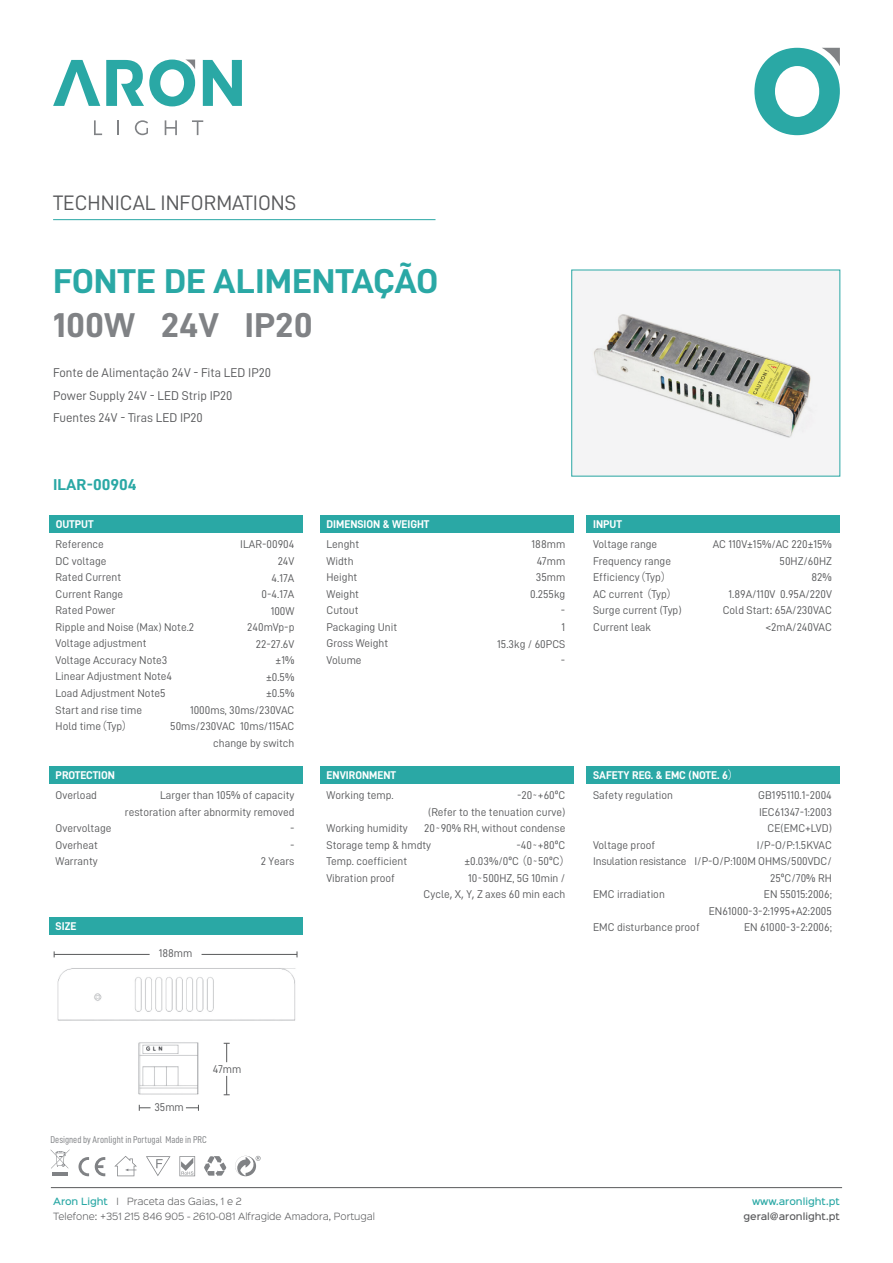
<style>
.page{position:relative;width:893px;height:1263px;background:#fff}
.page>*{position:absolute;margin:0;border:0;box-sizing:border-box;transform-origin:0 0}
.t1{font:34.5px "D DIN Bold";color:#2aa8a5;scale:1.08 1}
.t2{font:34.5px "D DIN Bold";color:#808285;scale:1.08 1}
.t3{font:21px "D DIN";color:#58595b}
.t4{font:15.75px "D DIN Bold";color:#2aa8a5;scale:1.08 1}
.t5{font:12.75px/22.5px "D DIN";color:#58595b}
.t6{font:11.25px/16.5px "D DIN";color:#58595b}
.t7{font:11.25px "D DIN Bold";color:#fff}
.t8{font:11.25px/16.5px "D DIN";letter-spacing:-.02em;color:#58595b}
.t9{font:9.9px "D DIN Condensed";color:#808285}
.t10{font:300 9px/15px "Sinkin Sans 300";color:#58595b}
.t11{font:500 9px "Sinkin Sans 500";color:#58595b}
.t12{font:500 9px "Sinkin Sans 500";color:#2aa8a5}
.s1{font-family:"Koz Go Pr 6 N"}
.s2{font-family:"Sinkin Sans 500";font-weight:500;color:#2aa8a5}
</style>
<div class="page">
<svg style="left:203px;top:60px;width:39px;height:46px"></svg>
<svg style="left:53px;top:60px;width:47px;height:46px"></svg>
<svg style="left:106px;top:60px;width:89px;height:46px"></svg>
<svg style="left:94px;top:120px;width:8px;height:15px"></svg>
<svg style="left:117px;top:120px;width:2px;height:15px"></svg>
<svg style="left:135px;top:120px;width:13px;height:15px"></svg>
<svg style="left:165px;top:120px;width:12px;height:15px"></svg>
<svg style="left:192px;top:120px;width:11px;height:15px"></svg>
<hr style="left:53px;top:219px;width:382px;height:1px;background:#2aa8a5">
<svg style="left:754px;top:48px;width:86px;height:87px"></svg>
<hr style="left:51px;top:1187px;width:791px;height:1px;background:#58595b">
<svg style="left:179px;top:1156px;width:16px;height:20px"></svg>
<svg style="left:146px;top:1156px;width:25px;height:20px"></svg>
<svg style="left:204px;top:1156px;width:22px;height:20px"></svg>
<svg style="left:114px;top:1156px;width:23px;height:20px"></svg>
<svg style="left:78px;top:1157px;width:11px;height:19px"></svg>
<svg style="left:95px;top:1157px;width:10px;height:19px"></svg>
<hr style="left:52px;top:1172px;width:16px;height:4px;background:#808285">
<svg style="left:51px;top:1149px;width:19px;height:19px"></svg>
<svg style="left:235px;top:1156px;width:26px;height:20px"></svg>
<img style="left:57px;top:968px;width:239px;height:140px">
<div style="left:572px;top:270px;width:268px;height:206px;background:#f4f4f5"></div>
<div style="left:49px;top:515px;width:253px;height:17px;background:#2aa8a5"></div>
<div style="left:320px;top:515px;width:253px;height:17px;background:#2aa8a5"></div>
<div style="left:586px;top:515px;width:254px;height:17px;background:#2aa8a5"></div>
<div style="left:49px;top:918px;width:253px;height:17px;background:#2aa8a5"></div>
<div style="left:49px;top:766px;width:253px;height:17px;background:#2aa8a5"></div>
<div style="left:320px;top:766px;width:253px;height:17px;background:#2aa8a5"></div>
<div style="left:586px;top:766px;width:254px;height:17px;background:#2aa8a5"></div>
<hr style="left:202px;top:954px;width:95px;height:1px;background:#58595b">
<hr style="left:54px;top:954px;width:96px;height:1px;background:#58595b">
<svg style="left:224px;top:1076px;width:6px;height:19px"></svg>
<svg style="left:224px;top:1043px;width:6px;height:19px"></svg>
<svg style="left:139px;top:1105px;width:12px;height:6px"></svg>
<svg style="left:186px;top:1105px;width:13px;height:6px"></svg>
<img style="left:594px;top:314px;width:217px;height:124px">
<h2 class="t3" style="left:53px;top:191px;width:245px">TECHNICAL INFORMATIONS</h2>
<h1 class="t1" style="left:53px;top:262px;width:358px">FONTE DE ALIMENTAÇÃO</h1>
<h1 class="t2" style="left:53px;top:306px;width:242px">100W 24V IP20</h1>
<p class="t5" style="left:53px;top:361px;width:219px">Fonte de Alimentação 24V - Fita LED IP20<br>Power Supply 24V - LED Strip IP20<br>Fuentes 24V - Tiras LED IP20</p>
<h3 class="t4" style="left:53px;top:476px;width:79px">ILAR-00904</h3>
<p class="t7" style="left:56px;top:518px;width:40px">OUTPUT</p>
<p class="t7" style="left:327px;top:518px;width:104px">DIMENSION &amp; WEIGHT</p>
<p class="t7" style="left:593px;top:518px;width:30px">INPUT</p>
<p class="t6" style="left:170px;top:536px;width:126px;text-align:right">ILAR-00904<br>24V<br>4.17A<br>0-4.17A<br>100W<br>240mVp-p<br>22-27.6V<br>±1%<br>±0.5%<br>±0.5%<br>1000ms, 30ms/230VAC<br>50ms/230VAC 10ms/115AC change by switch</p>
<p class="t6" style="left:327px;top:536px;width:72px">Lenght<br>Width<br>Height<br>Weight<br>Cutout<br>Packaging Unit<br>Gross Weight<br>Volume</p>
<p class="t6" style="left:497px;top:536px;width:70px;text-align:right">188mm<br>47mm<br>35mm<br>0.255kg<br>-<br>1<br>15.3kg / 60PCS -</p>
<p class="t6" style="left:593px;top:536px;width:90px">Voltage range<br>Frequency range<br>Efficiency<span class="s1">（</span>Typ<span class="s1">）<br></span>AC current <span class="s1">（</span>Typ<span class="s1">）<br></span>Surge current (Typ)<br>Current leak</p>
<p class="t6" style="left:713px;top:536px;width:121px;text-align:right">AC 110V±15%/AC 220±15%<br>50HZ/60HZ<br>82%<br>1.89A/110V 0.95A/220V<br>Cold Start<span class="s1">:</span> 65A/230VAC &lt;2mA/240VAC</p>
<p class="t6" style="left:56px;top:536px;width:140px">Reference<br>DC voltage<br>Rated Current<br>Current Range<br>Rated Power<br>Ripple and Noise (Max) Note.2<br>Voltage adjustment<br>Voltage Accuracy Note3<br>Linear Adjustment Note4<br>Load Adjustment Note5<br>Start and rise time<br>Hold time<span class="s1">（</span>Typ<span class="s1">）</span></p>
<p class="t7" style="left:56px;top:768px;width:61px">PROTECTION</p>
<p class="t7" style="left:327px;top:768px;width:71px">ENVIRONMENT</p>
<p class="t7" style="left:593px;top:768px;width:147px">SAFETY REG. &amp; EMC (NOTE. 6<span class="s1">）</span></p>
<p class="t6" style="left:56px;top:787px;width:43px">Overload</p>
<p class="t6" style="left:56px;top:820px;width:57px">Overvoltage<br>Overheat<br>Warranty</p>
<p class="t7" style="left:56px;top:920px;width:22px">SIZE</p>
<p class="t6" style="left:517px;top:787px;width:50px">-20˜+60ºC</p>
<p class="t6" style="left:428px;top:803px;width:139px">(Refer to the tenuation curve)</p>
<p class="t6" style="left:424px;top:820px;width:143px">20˜90% RH, without condense</p>
<p class="t6" style="left:516px;top:836px;width:50px">-40˜+80ºC</p>
<p class="t6" style="left:464px;top:853px;width:108px">±0.03%/0ºC <span class="s1">（</span>0˜50ºC<span class="s1">）</span></p>
<p class="t6" style="left:468px;top:869px;width:99px">10˜500HZ, 5G 10min /</p>
<p class="t6" style="left:424px;top:886px;width:143px">Cycle<span class="s1">,</span> X<span class="s1">,</span> Y<span class="s1">,</span> Z axes 60 min each</p>
<p class="t6" style="left:125px;top:787px;width:171px;text-align:right">Larger than 105% of capacity restoration after abnormity removed -<br>-<br>2 Years</p>
<p class="t6" style="left:327px;top:787px;width:69px">Working temp.</p>
<p class="t6" style="left:327px;top:820px;width:106px">Working humidity<br>Storage temp &amp; hmdty<br>Temp. coefficient<br>Vibration proof</p>
<p class="t6" style="left:159px;top:945px;width:35px">188mm</p>
<p class="t6" style="left:694px;top:787px;width:139px;text-align:right">GB195110.1-2004<br>IEC61347-1:2003<br>CE(EMC+LVD)<br>I/P-O/P:1.5KVAC<br>I/P-O/P:100M OHMS/500VDC/<br>25ºC/70% RH<br>EN 55015:2006;<br>EN61000-3-2:1995+A2:2005<br>EN 61000-3-2:2006;</p>
<p class="t6" style="left:593px;top:787px;width:82px">Safety regulation</p>
<p class="t8" style="left:593px;top:836px;width:95px">Voltage proof<br>Insulation resistance</p>
<p class="t6" style="left:593px;top:886px;width:73px">EMC irradiation</p>
<p class="t6" style="left:593px;top:919px;width:108px">EMC disturbance proof</p>
<p class="t6" style="left:154px;top:1098px;width:31px">35mm</p>
<p class="t6" style="left:213px;top:1060px;width:30px">47mm</p>
<p class="t9" style="left:51px;top:1134px;width:158px">Designed by Aronlight in Portugal Made in PRC</p>
<p class="t10" style="left:53px;top:1193px;width:323px"><span class="s2">Aron Light</span> I Praceta das Gaias, 1 e 2<br>Telefone: +351 215 846 905 - 2610-081 Alfragide Amadora, Portugal</p>
<p class="t12" style="left:752px;top:1194px;width:89px">www.aronlight.pt</p>
<p class="t11" style="left:743px;top:1209px;width:98px">geral@aronlight.pt</p>
</div>
